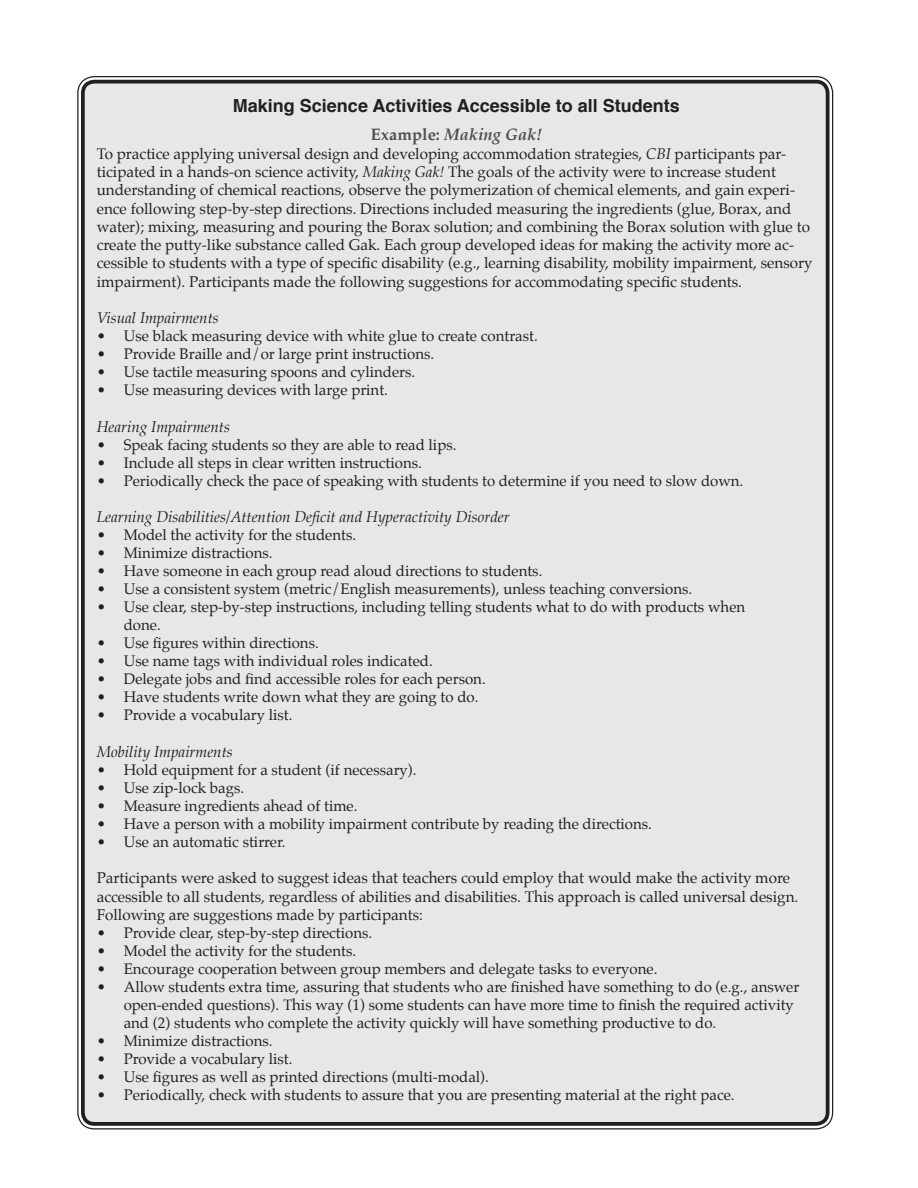
<style>
.page{position:relative;width:918px;height:1188px;background:#fff}
.page>*{position:absolute;margin:0;border:0;box-sizing:border-box;transform-origin:0 0}
.DOIT_Hints_Heading{font:700 18px "Helvetica";color:#231f20}
.DOIT_Body_Text{font:italic 700 16.5px "Palatino";color:#4e4f50}
.DOIT_Body_Text-2{font:15.15px/18.3px "Palatino";color:#231f20}
.DOIT_Body_Text-3{font:italic 15.15px "Palatino";color:#231f20}
.Bullet_Agenda_2{font:15px/18px "Palatino";color:#231f20;text-align:justify}
.s1{font-style:normal}
.s2{font-style:italic}
</style>
<div class="page">
<div style="left:81px;top:80px;width:749px;height:1046px;background:#e6e7e9;border-radius:14px"></div>
<div style="left:81px;top:80px;width:749px;height:1046px;border:4px solid #231f20;border-radius:12px"></div>
<p class="DOIT_Hints_Heading" style="left:233px;top:89px;width:448px">Making Science Activities Accessible to all Students</p>
<p class="DOIT_Body_Text" style="left:371px;top:125px;width:172px"><span class="s1">Example:</span> Making Gak!</p>
<p class="DOIT_Body_Text-2" style="left:97px;top:146px;width:717px">To practice applying universal design and developing accommodation strategies, <span class="s2">CBI</span> participants par&shy;ticipated in a hands-on science activity, <span class="s2">Making Gak!</span> The goals of the activity were to increase student understanding of chemical reactions, observe the polymerization of chemical elements, and gain experi&shy;ence following step-by-step directions. Directions included measuring the ingredients (glue, Borax, and water); mixing, measuring and pouring the Borax solution; and combining the Borax solution with glue to create the putty-like substance called Gak. Each group developed ideas for making the activity more ac&shy;cessible to students with a type of specific disability (e.g., learning disability, mobility impairment, sensory impairment). Participants made the following suggestions for accommodating specific students.</p>
<p class="DOIT_Body_Text-3" style="left:97px;top:309px;width:123px">Visual Impairments</p>
<p class="Bullet_Agenda_2" style="left:124px;top:328px;width:416px">Use black measuring device with white glue to create contrast.</p>
<p class="Bullet_Agenda_2" style="left:124px;top:346px;width:312px">Provide Braille and/or large print instructions.</p>
<p class="Bullet_Agenda_2" style="left:124px;top:364px;width:293px">Use tactile measuring spoons and cylinders.</p>
<p class="Bullet_Agenda_2" style="left:124px;top:382px;width:266px">Use measuring devices with large print.</p>
<p class="DOIT_Body_Text-3" style="left:97px;top:417px;width:135px">Hearing Impairments</p>
<p class="Bullet_Agenda_2" style="left:124px;top:437px;width:334px">Speak facing students so they are able to read lips.</p>
<p class="Bullet_Agenda_2" style="left:124px;top:455px;width:300px">Include all steps in clear written instructions.</p>
<p class="Bullet_Agenda_2" style="left:124px;top:473px;width:621px">Periodically check the pace of speaking with students to determine if you need to slow down.</p>
<p class="DOIT_Body_Text-3" style="left:97px;top:508px;width:415px">Learning Disabilities/Attention Deficit and Hyperactivity Disorder</p>
<p class="Bullet_Agenda_2" style="left:124px;top:527px;width:234px">Model the activity for the students.</p>
<p class="Bullet_Agenda_2" style="left:124px;top:545px;width:150px">Minimize distractions.</p>
<p class="Bullet_Agenda_2" style="left:124px;top:563px;width:420px">Have someone in each group read aloud directions to students.</p>
<p class="Bullet_Agenda_2" style="left:124px;top:581px;width:570px">Use a consistent system (metric/English measurements), unless teaching conversions.</p>
<p class="Bullet_Agenda_2" style="left:124px;top:599px;width:623px">Use clear, step-by-step instructions, including telling students what to do with products when done.</p>
<p class="Bullet_Agenda_2" style="left:124px;top:635px;width:197px">Use figures within directions.</p>
<p class="Bullet_Agenda_2" style="left:124px;top:653px;width:311px">Use name tags with individual roles indicated.</p>
<p class="Bullet_Agenda_2" style="left:124px;top:671px;width:364px">Delegate jobs and find accessible roles for each person.</p>
<p class="Bullet_Agenda_2" style="left:124px;top:689px;width:356px">Have students write down what they are going to do.</p>
<p class="Bullet_Agenda_2" style="left:124px;top:707px;width:170px">Provide a vocabulary list.</p>
<p class="DOIT_Body_Text-3" style="left:97px;top:743px;width:138px">Mobility Impairments</p>
<p class="Bullet_Agenda_2" style="left:124px;top:762px;width:294px">Hold equipment for a student (if necessary).</p>
<p class="Bullet_Agenda_2" style="left:124px;top:780px;width:122px">Use zip-lock bags.</p>
<p class="Bullet_Agenda_2" style="left:124px;top:798px;width:235px">Measure ingredients ahead of time.</p>
<p class="Bullet_Agenda_2" style="left:124px;top:816px;width:530px">Have a person with a mobility impairment contribute by reading the directions.</p>
<p class="Bullet_Agenda_2" style="left:124px;top:834px;width:163px">Use an automatic stirrer.</p>
<p class="DOIT_Body_Text-2" style="left:97px;top:870px;width:703px">Participants were asked to suggest ideas that teachers could employ that would make the activity more accessible to all students, regardless of abilities and disabilities. This approach is called universal design.<br>Following are suggestions made by participants:</p>
<p class="Bullet_Agenda_2" style="left:124px;top:925px;width:250px">Provide clear, step-by-step directions.</p>
<p class="Bullet_Agenda_2" style="left:124px;top:943px;width:234px">Model the activity for the students.</p>
<p class="Bullet_Agenda_2" style="left:124px;top:961px;width:535px">Encourage cooperation between group members and delegate tasks to everyone.</p>
<p class="Bullet_Agenda_2" style="left:124px;top:979px;width:677px;text-align:left">Allow students extra time, assuring that students who are finished have something to do (e.g., answer open-ended questions). This way (1) some students can have more time to finish the required activity and (2) students who complete the activity quickly will have something productive to do.</p>
<p class="Bullet_Agenda_2" style="left:124px;top:1033px;width:150px">Minimize distractions.</p>
<p class="Bullet_Agenda_2" style="left:124px;top:1051px;width:170px">Provide a vocabulary list.</p>
<p class="Bullet_Agenda_2" style="left:124px;top:1069px;width:367px">Use figures as well as printed directions (multi-modal).</p>
<p class="Bullet_Agenda_2" style="left:124px;top:1087px;width:612px">Periodically, check with students to assure that you are presenting material at the right pace.</p>
<p class="Bullet_Agenda_2" style="left:97px;top:328px;width:11px">• • • •</p>
<p class="Bullet_Agenda_2" style="left:97px;top:437px;width:11px">• • •</p>
<p class="Bullet_Agenda_2" style="left:97px;top:527px;width:11px">• • • • •</p>
<p class="Bullet_Agenda_2" style="left:97px;top:635px;width:11px">• • • • •</p>
<p class="Bullet_Agenda_2" style="left:97px;top:762px;width:11px">• • • • •</p>
<p class="Bullet_Agenda_2" style="left:97px;top:925px;width:11px">• • • •</p>
<p class="Bullet_Agenda_2" style="left:97px;top:1033px;width:11px">• • • •</p>
</div>
